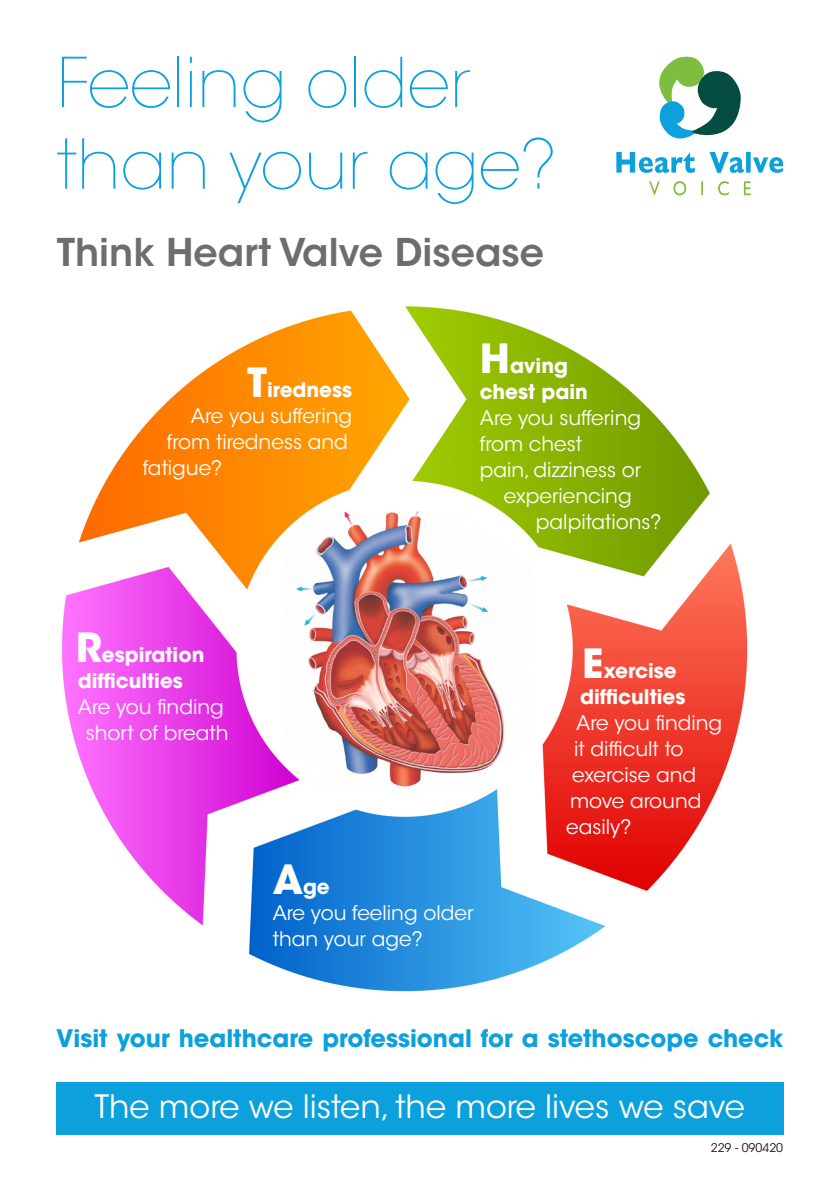
<style>
.page{position:relative;width:840px;height:1191px;background:#fff}
.page>*{position:absolute;margin:0;border:0;box-sizing:border-box;transform-origin:0 0}
.t1{font:200 68px/81.6px "ITC Avant Garde Std";color:#0ca0dc}
.t2{font:600 38px "ITC Avant Garde Std";color:#6c6d70}
.t3{font:32px "ITC Avant Garde Std";color:#fff}
.t4{font:700 24px "ITC Avant Garde Std";color:#0ca0dc}
.t5{font:20px/26px "ITC Avant Garde Std";color:#fff}
.t6{font:700 20px "ITC Avant Garde Std";color:#fff}
.t7{font:12px "ITC Avant Garde Std";color:#231f20}
.s1{font-size:40px}
.s2{font-weight:700;font-size:40px}
.s3{font-weight:700}
</style>
<div class="page">
<div style="left:56px;top:1082px;width:726px;height:52px;background:#0ca0dc"></div>
<svg style="left:649px;top:181px;width:101px;height:14px"></svg>
<svg style="left:616px;top:56px;width:166px;height:117px"></svg>
<img style="left:62px;top:306px;width:686px;height:686px">
<img style="left:285px;top:511px;width:246px;height:282px">
<p class="t1" style="left:57px;top:43px;width:502px">Feeling older than your age?</p>
<p class="t2" style="left:57px;top:228px;width:488px">Think Heart Valve Disease</p>
<p class="t6" style="left:247px;top:377px;width:107px"><span class="s1">T</span>iredness</p>
<p class="t5" style="left:191px;top:403px;width:163px">Are you suffering</p>
<p class="t5" style="left:167px;top:429px;width:182px">from tiredness and</p>
<p class="t5" style="left:143px;top:455px;width:81px">fatigue?</p>
<p class="t6" style="left:76px;top:642px;width:130px"><span class="s1">R</span>espiration</p>
<p class="t6" style="left:78px;top:668px;width:107px">difficulties</p>
<p class="t5" style="left:78px;top:694px;width:147px">Are you finding</p>
<p class="t5" style="left:86px;top:720px;width:144px">short of breath</p>
<p class="t6" style="left:479px;top:353px;width:89px"><span class="s1">H</span>aving</p>
<p class="t6" style="left:479px;top:379px;width:109px">chest pain</p>
<p class="t5" style="left:479px;top:405px;width:163px">Are you suffering</p>
<p class="t5" style="left:479px;top:431px;width:104px">from chest</p>
<p class="t5" style="left:479px;top:457px;width:163px">pain, dizziness or</p>
<p class="t5" style="left:503px;top:483px;width:129px">experiencing</p>
<p class="t5" style="left:535px;top:509px;width:127px">palpitations?</p>
<p class="t6" style="left:582px;top:657px;width:96px"><span class="s1">E</span>xercise</p>
<p class="t6" style="left:580px;top:683px;width:107px">difficulties</p>
<p class="t5" style="left:576px;top:709px;width:147px">Are you finding</p>
<p class="t5" style="left:574px;top:735px;width:111px">it difficult to</p>
<p class="t5" style="left:572px;top:761px;width:125px">exercise and</p>
<p class="t5" style="left:570px;top:787px;width:133px">move around</p>
<p class="t5" style="left:566px;top:813px;width:67px">easily?</p>
<p class="t5" style="left:272px;top:874px;width:202px"><span class="s2">A</span><span class="s3">ge<br></span>Are you feeling older than your age?</p>
<p class="t4" style="left:56px;top:1023px;width:728px">Visit your healthcare professional for a stethoscope check</p>
<p class="t3" style="left:95px;top:1087px;width:651px">The more we listen, the more lives we save</p>
<p class="t7" style="left:710px;top:1140px;width:74px">229 - 090420</p>
</div>
